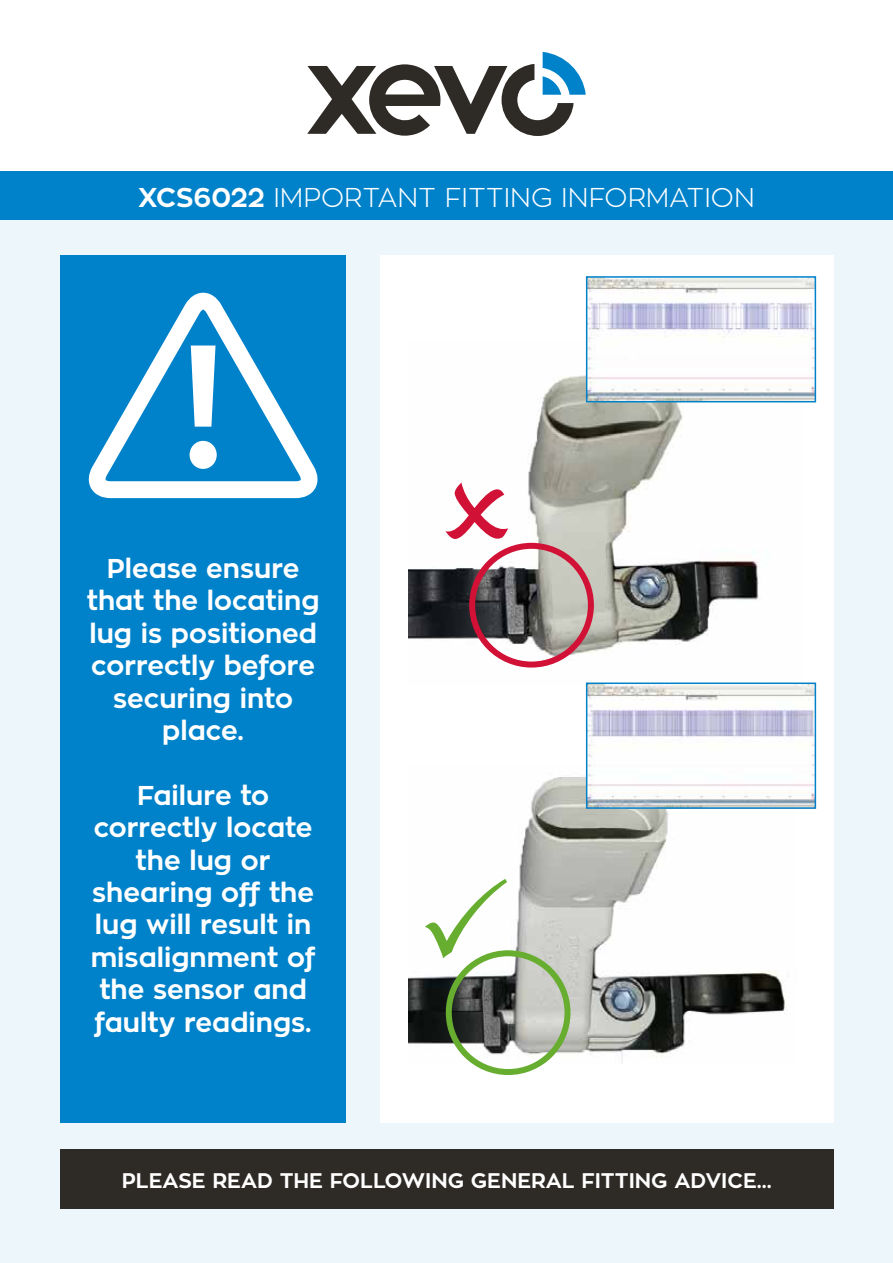
<style>
.page{position:relative;width:893px;height:1263px;background:#fff}
.page>*{position:absolute;margin:0;border:0;box-sizing:border-box;transform-origin:0 0}
.t1{font:700 27px/32.4px "Zona Pro";color:#fff;text-align:center}
.t2{font:300 27px "Zona Pro";color:#fff}
.t3{font:700 21px "Zona Pro";color:#fff}
.s1{font-weight:700}
</style>
<div class="page">
<div style="left:0;top:179px;width:893px;height:1084px;background:#ecf6fb"></div>
<div style="left:0;top:171px;width:893px;height:49px;background:#0082ca"></div>
<svg style="left:307px;top:52px;width:279px;height:84px"></svg>
<div style="left:60px;top:255px;width:286px;height:868px;background:#0082ca"></div>
<svg style="left:88px;top:293px;width:230px;height:205px"></svg>
<svg style="left:190px;top:345px;width:27px;height:124px"></svg>
<div style="left:380px;top:255px;width:453px;height:868px;background:#fff"></div>
<div style="left:60px;top:1149px;width:773px;height:60px;background:#2e2a25"></div>
<img style="left:408px;top:763px;width:379px;height:300px">
<div style="left:446px;top:950px;width:124px;height:125px;border:6px solid #67ad2f;border-radius:50%"></div>
<svg style="left:425px;top:879px;width:82px;height:79px"></svg>
<img style="left:408px;top:342px;width:393px;height:343px">
<div style="left:469px;top:543px;width:125px;height:124px;border:6px solid #d11236;border-radius:50%"></div>
<svg style="left:445px;top:483px;width:63px;height:56px"></svg>
<img style="left:589px;top:279px;width:224px;height:120px">
<div style="left:586px;top:276px;width:230px;height:126px;border:2px solid #0082ca"></div>
<img style="left:589px;top:685px;width:224px;height:121px">
<div style="left:586px;top:682px;width:230px;height:127px;border:2px solid #0082ca"></div>
<p class="t2" style="left:138px;top:180px;width:618px"><span class="s1">XCS6022</span> IMPORTANT FITTING INFORMATION</p>
<p class="t1" style="left:87px;top:552px;width:234px">Please ensure that the locating lug is positioned correctly before securing into place.</p>
<p class="t1" style="left:91px;top:779px;width:226px">Failure to correctly locate the lug or shearing off the lug will result in misalignment of the sensor and faulty readings.</p>
<p class="t3" style="left:122px;top:1166px;width:651px">PLEASE READ THE FOLLOWING GENERAL FITTING ADVICE...</p>
</div>
